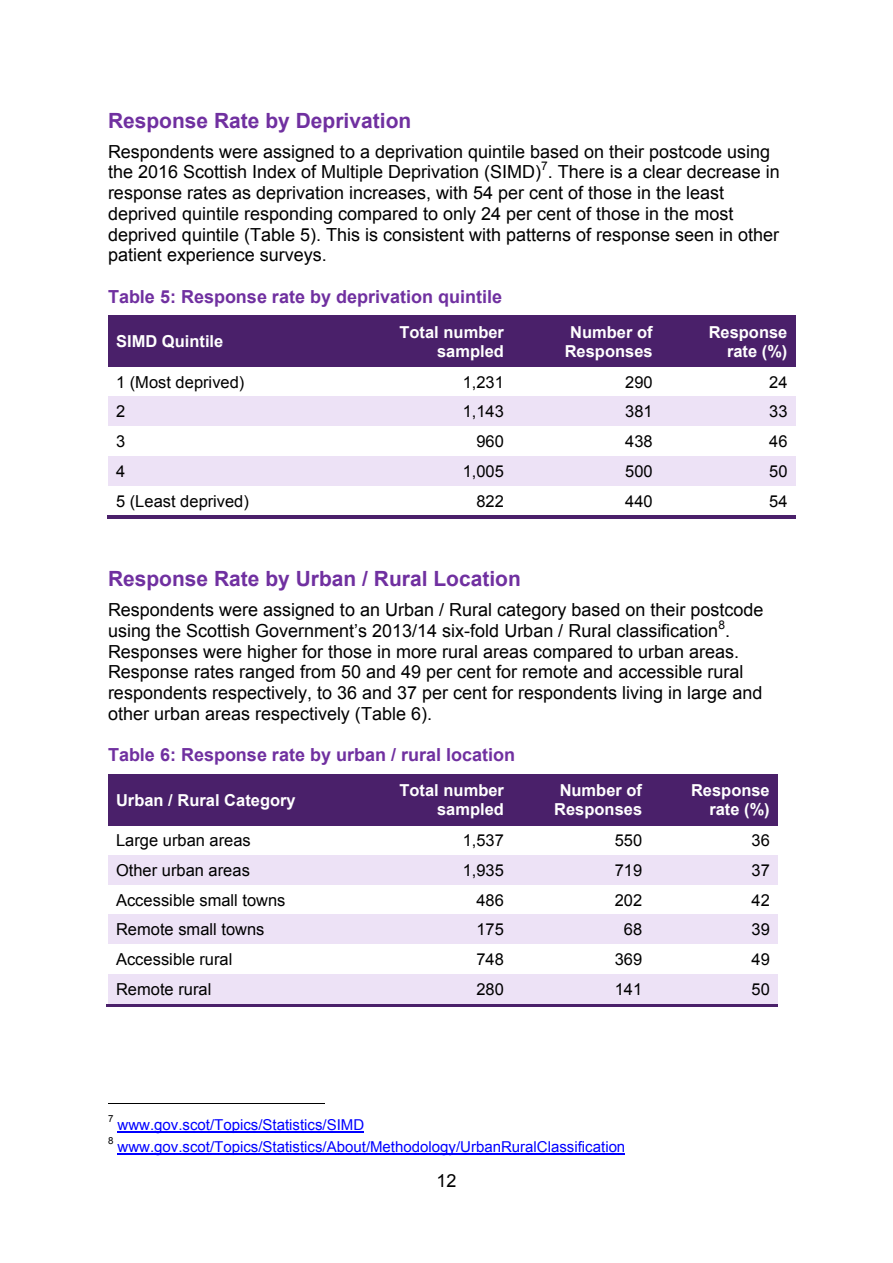
<style>
.page{position:relative;width:893px;height:1263px;background:#fff}
.page>*{position:absolute;margin:0;border:0;box-sizing:border-box;transform-origin:0 0}
.t1{font:700 21px "Arial";color:#7030a0}
.t2{font:18px/20.7px "Arial";color:#000}
.t3{font:700 18px "Arial";color:#7030a0}
.t4{font:16.5px "Arial";color:#000}
.t5{font:700 16.5px/18.9px "Arial";color:#fff;text-align:right}
.t6{font:15px "Arial";color:#00f}
.t7{font:12px "Arial";color:#000}
.t8{font:9.75px "Arial";color:#000}
</style>
<div class="page">
<div style="left:108px;top:316px;width:213px;height:51px;background:#4a206a"></div>
<div style="left:321px;top:316px;width:191px;height:51px;background:#4a206a"></div>
<div style="left:512px;top:316px;width:149px;height:51px;background:#4a206a"></div>
<div style="left:661px;top:316px;width:135px;height:51px;background:#4a206a"></div>
<div style="left:108px;top:397px;width:213px;height:29px;background:#ede2f6"></div>
<div style="left:321px;top:397px;width:191px;height:29px;background:#ede2f6"></div>
<div style="left:512px;top:397px;width:149px;height:29px;background:#ede2f6"></div>
<div style="left:661px;top:397px;width:135px;height:29px;background:#ede2f6"></div>
<div style="left:108px;top:456px;width:213px;height:30px;background:#ede2f6"></div>
<div style="left:321px;top:456px;width:191px;height:30px;background:#ede2f6"></div>
<div style="left:512px;top:456px;width:149px;height:30px;background:#ede2f6"></div>
<div style="left:661px;top:456px;width:135px;height:30px;background:#ede2f6"></div>
<hr style="left:107px;top:516px;width:214px;height:3px;background:#4a206a">
<hr style="left:323px;top:516px;width:189px;height:3px;background:#4a206a">
<hr style="left:514px;top:516px;width:147px;height:3px;background:#4a206a">
<hr style="left:663px;top:516px;width:133px;height:3px;background:#4a206a">
<div style="left:108px;top:774px;width:234px;height:51px;background:#4a206a"></div>
<div style="left:342px;top:774px;width:170px;height:51px;background:#4a206a"></div>
<div style="left:512px;top:774px;width:138px;height:51px;background:#4a206a"></div>
<div style="left:650px;top:774px;width:128px;height:51px;background:#4a206a"></div>
<div style="left:108px;top:855px;width:234px;height:30px;background:#ede2f6"></div>
<div style="left:342px;top:855px;width:170px;height:30px;background:#ede2f6"></div>
<div style="left:512px;top:855px;width:138px;height:30px;background:#ede2f6"></div>
<div style="left:650px;top:855px;width:128px;height:30px;background:#ede2f6"></div>
<div style="left:108px;top:914px;width:234px;height:30px;background:#ede2f6"></div>
<div style="left:342px;top:914px;width:170px;height:30px;background:#ede2f6"></div>
<div style="left:512px;top:914px;width:138px;height:30px;background:#ede2f6"></div>
<div style="left:650px;top:914px;width:128px;height:30px;background:#ede2f6"></div>
<div style="left:108px;top:974px;width:234px;height:30px;background:#ede2f6"></div>
<div style="left:342px;top:974px;width:170px;height:30px;background:#ede2f6"></div>
<div style="left:512px;top:974px;width:138px;height:30px;background:#ede2f6"></div>
<div style="left:650px;top:974px;width:128px;height:30px;background:#ede2f6"></div>
<hr style="left:107px;top:1004px;width:235px;height:2px;background:#4a206a">
<hr style="left:343px;top:1004px;width:169px;height:2px;background:#4a206a">
<hr style="left:513px;top:1004px;width:137px;height:2px;background:#4a206a">
<hr style="left:652px;top:1004px;width:126px;height:2px;background:#4a206a">
<hr style="left:108px;top:1103px;width:216px;height:1px;background:#000">
<hr style="left:118px;top:1131px;width:246px;height:1px;background:#00f">
<hr style="left:118px;top:1153px;width:507px;height:1px;background:#00f">
<p class="t1" style="left:108px;top:109px;width:305px">Response Rate by Deprivation</p>
<p class="t2" style="left:108px;top:141px;width:673px">Respondents were assigned to a deprivation quintile based on their postcode using the 2016 Scottish Index of Multiple Deprivation (SIMD) . There is a clear decrease in</p>
<p class="t7" style="left:541px;top:159px;width:8px">7</p>
<p class="t2" style="left:108px;top:183px;width:673px">response rates as deprivation increases, with 54 per cent of those in the least deprived quintile responding compared to only 24 per cent of those in the most deprived quintile (Table 5). This is consistent with patterns of response seen in other patient experience surveys.</p>
<p class="t3" style="left:108px;top:286px;width:396px">Table 5: Response rate by deprivation quintile</p>
<p class="t5" style="left:116px;top:332px;width:109px">SIMD Quintile</p>
<p class="t5" style="left:399px;top:323px;width:106px">Total number sampled</p>
<p class="t5" style="left:570px;top:323px;width:84px">Number of</p>
<p class="t5" style="left:709px;top:323px;width:80px">Response</p>
<p class="t5" style="left:727px;top:341px;width:62px">rate (%)</p>
<p class="t5" style="left:565px;top:341px;width:90px">Responses</p>
<p class="t4" style="left:116px;top:373px;width:130px">1 (Most deprived)</p>
<p class="t4" style="left:463px;top:373px;width:43px">1,231</p>
<p class="t4" style="left:625px;top:373px;width:29px">290</p>
<p class="t4" style="left:769px;top:373px;width:20px">24</p>
<p class="t4" style="left:116px;top:402px;width:11px">2</p>
<p class="t4" style="left:463px;top:402px;width:43px">1,143</p>
<p class="t4" style="left:625px;top:402px;width:29px">381</p>
<p class="t4" style="left:769px;top:402px;width:20px">33</p>
<p class="t4" style="left:116px;top:432px;width:11px">3</p>
<p class="t4" style="left:476px;top:432px;width:29px">960</p>
<p class="t4" style="left:625px;top:432px;width:29px">438</p>
<p class="t4" style="left:769px;top:432px;width:20px">46</p>
<p class="t4" style="left:116px;top:462px;width:11px">4</p>
<p class="t4" style="left:463px;top:462px;width:43px">1,005</p>
<p class="t4" style="left:625px;top:462px;width:29px">500</p>
<p class="t4" style="left:769px;top:462px;width:20px">50</p>
<p class="t4" style="left:116px;top:492px;width:134px">5 (Least deprived)</p>
<p class="t4" style="left:476px;top:492px;width:29px">822</p>
<p class="t4" style="left:625px;top:492px;width:29px">440</p>
<p class="t4" style="left:769px;top:492px;width:20px">54</p>
<p class="t1" style="left:108px;top:567px;width:414px">Response Rate by Urban / Rural Location</p>
<p class="t2" style="left:108px;top:600px;width:657px">Respondents were assigned to an Urban / Rural category based on their postcode using the Scottish Government’s 2013/14 six-fold Urban / Rural classification .</p>
<p class="t7" style="left:718px;top:618px;width:8px">8</p>
<p class="t2" style="left:108px;top:641px;width:656px">Responses were higher for those in more rural areas compared to urban areas.<br>Response rates ranged from 50 and 49 per cent for remote and accessible rural respondents respectively, to 36 and 37 per cent for respondents living in large and other urban areas respectively (Table 6).</p>
<p class="t3" style="left:108px;top:745px;width:409px">Table 6: Response rate by urban / rural location</p>
<p class="t5" style="left:116px;top:790px;width:181px">Urban / Rural Category</p>
<p class="t5" style="left:399px;top:781px;width:106px">Total number sampled</p>
<p class="t5" style="left:560px;top:781px;width:84px">Number of</p>
<p class="t5" style="left:691px;top:781px;width:80px">Response</p>
<p class="t5" style="left:709px;top:800px;width:62px">rate (%)</p>
<p class="t5" style="left:554px;top:800px;width:90px">Responses</p>
<p class="t4" style="left:116px;top:831px;width:136px">Large urban areas</p>
<p class="t4" style="left:463px;top:831px;width:43px">1,537</p>
<p class="t4" style="left:615px;top:831px;width:29px">550</p>
<p class="t4" style="left:752px;top:831px;width:20px">36</p>
<p class="t4" style="left:116px;top:861px;width:135px">Other urban areas</p>
<p class="t4" style="left:463px;top:861px;width:43px">1,935</p>
<p class="t4" style="left:615px;top:861px;width:29px">719</p>
<p class="t4" style="left:752px;top:861px;width:20px">37</p>
<p class="t4" style="left:116px;top:891px;width:171px">Accessible small towns</p>
<p class="t4" style="left:476px;top:891px;width:29px">486</p>
<p class="t4" style="left:615px;top:891px;width:29px">202</p>
<p class="t4" style="left:752px;top:891px;width:20px">42</p>
<p class="t4" style="left:116px;top:920px;width:150px">Remote small towns</p>
<p class="t4" style="left:476px;top:920px;width:29px">175</p>
<p class="t4" style="left:624px;top:920px;width:20px">68</p>
<p class="t4" style="left:752px;top:920px;width:20px">39</p>
<p class="t4" style="left:116px;top:950px;width:118px">Accessible rural</p>
<p class="t4" style="left:476px;top:950px;width:29px">748</p>
<p class="t4" style="left:615px;top:950px;width:29px">369</p>
<p class="t4" style="left:752px;top:950px;width:20px">49</p>
<p class="t4" style="left:116px;top:980px;width:97px">Remote rural</p>
<p class="t4" style="left:476px;top:980px;width:29px">280</p>
<p class="t4" style="left:615px;top:980px;width:29px">141</p>
<p class="t4" style="left:752px;top:980px;width:20px">50</p>
<p class="t8" style="left:108px;top:1113px;width:7px">7</p>
<p class="t6" style="left:118px;top:1116px;width:248px">www.gov.scot/Topics/Statistics/SIMD</p>
<p class="t8" style="left:108px;top:1135px;width:7px">8</p>
<p class="t6" style="left:118px;top:1138px;width:509px">www.gov.scot/Topics/Statistics/About/Methodology/UrbanRuralClassification</p>
<p class="t2" style="left:437px;top:1170px;width:21px">12</p>
</div>
